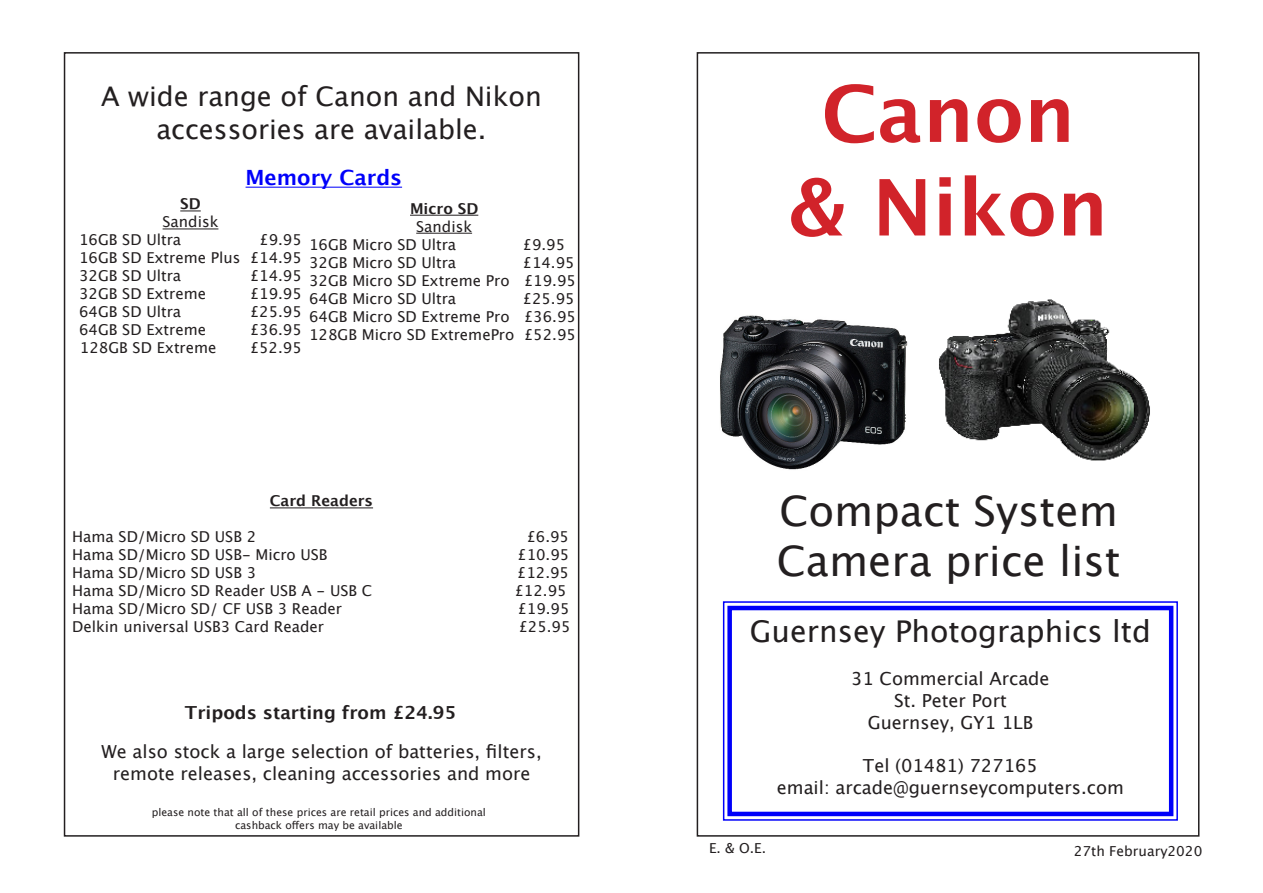
<style>
.page{position:relative;width:1263px;height:893px;background:#fff}
.page>*{position:absolute;margin:0;border:0;box-sizing:border-box;transform-origin:0 0}
.t1{font:700 78px "Lucida Grande";color:#d1232a}
.t2{font:42px "Lucida Grande";color:#231f20}
.t3{font:30px "Lucida Grande";color:#231f20}
.t4{font:27px/32.4px "Lucida Grande";color:#231f20;text-align:center}
.t5{font:700 21px "Lucida Grande";color:#0000fa}
.t6{font:18px/21.6px "Lucida Grande";color:#231f20;text-align:center}
.t7{font:700 18px "Lucida Grande";color:#231f20}
.t8{font:15px/18px "Lucida Grande";color:#231f20;text-align:right}
.t9{font:700 15px "Lucida Grande";color:#231f20}
.t10{font:13.8px "Lucida Grande";color:#231f20}
.t11{font:10.5px/12.6px "Lucida Grande";color:#231f20;text-align:center}
</style>
<div class="page">
<svg style="left:722px;top:601px;width:456px;height:220px"></svg>
<div style="left:727px;top:606px;width:446px;height:210px;border:4px solid #0000fa"></div>
<hr style="left:246px;top:187px;width:156px;height:1px;background:#0000fa">
<img style="left:720px;top:315px;width:188px;height:155px">
<img style="left:939px;top:299px;width:211px;height:162px">
<hr style="left:270px;top:507px;width:103px;height:1px;background:#231f20">
<svg style="left:180px;top:211px;width:21px;height:1px"></svg>
<hr style="left:163px;top:229px;width:55px;height:1px;background:#231f20">
<hr style="left:410px;top:215px;width:68px;height:1px;background:#231f20">
<hr style="left:416px;top:233px;width:56px;height:1px;background:#231f20">
<p class="t4" style="left:101px;top:81px;width:442px">A wide range of Canon and Nikon accessories are available.</p>
<p class="t5" style="left:246px;top:161px;width:158px">Memory Cards</p>
<p class="t9" style="left:180px;top:192px;width:22px">SD</p>
<p class="t8" style="left:163px;top:213px;width:57px">Sandisk</p>
<p class="t8" style="left:79px;top:231px;width:103px">16GB SD Ultra</p>
<p class="t8" style="left:259px;top:231px;width:44px">£9.95</p>
<p class="t8" style="left:79px;top:249px;width:224px">16GB SD Extreme Plus £14.95</p>
<p class="t8" style="left:79px;top:267px;width:103px">32GB SD Ultra</p>
<p class="t8" style="left:250px;top:267px;width:54px">£14.95</p>
<p class="t8" style="left:79px;top:285px;width:129px">32GB SD Extreme</p>
<p class="t8" style="left:250px;top:285px;width:54px">£19.95</p>
<p class="t8" style="left:79px;top:303px;width:103px">64GB SD Ultra</p>
<p class="t8" style="left:250px;top:303px;width:54px">£25.95</p>
<p class="t8" style="left:79px;top:321px;width:129px">64GB SD Extreme</p>
<p class="t8" style="left:250px;top:321px;width:54px">£36.95</p>
<p class="t8" style="left:80px;top:339px;width:138px">128GB SD Extreme</p>
<p class="t8" style="left:250px;top:339px;width:54px">£52.95</p>
<p class="t9" style="left:410px;top:196px;width:70px">Micro SD</p>
<p class="t8" style="left:416px;top:218px;width:57px">Sandisk</p>
<p class="t8" style="left:309px;top:236px;width:148px">16GB Micro SD Ultra</p>
<p class="t8" style="left:522px;top:236px;width:44px">£9.95</p>
<p class="t8" style="left:309px;top:254px;width:148px">32GB Micro SD Ultra</p>
<p class="t8" style="left:522px;top:254px;width:54px">£14.95</p>
<p class="t8" style="left:309px;top:272px;width:268px">32GB Micro SD Extreme Pro £19.95</p>
<p class="t8" style="left:309px;top:290px;width:148px">64GB Micro SD Ultra</p>
<p class="t8" style="left:309px;top:290px;width:268px">£25.95<br>64GB Micro SD Extreme Pro £36.95</p>
<p class="t8" style="left:309px;top:326px;width:268px">128GB Micro SD ExtremePro £52.95</p>
<p class="t9" style="left:270px;top:489px;width:105px">Card Readers</p>
<p class="t8" style="left:72px;top:528px;width:185px">Hama SD/Micro SD USB 2</p>
<p class="t8" style="left:526px;top:528px;width:44px">£6.95</p>
<p class="t8" style="left:72px;top:546px;width:257px">Hama SD/Micro SD USB- Micro USB</p>
<p class="t8" style="left:517px;top:546px;width:54px">£10.95</p>
<p class="t8" style="left:72px;top:564px;width:185px">Hama SD/Micro SD USB 3</p>
<p class="t8" style="left:517px;top:564px;width:54px">£12.95</p>
<p class="t8" style="left:72px;top:582px;width:301px">Hama SD/Micro SD Reader USB A - USB C</p>
<p class="t8" style="left:514px;top:582px;width:54px">£12.95</p>
<p class="t8" style="left:72px;top:600px;width:271px">Hama SD/Micro SD/ CF USB 3 Reader</p>
<p class="t8" style="left:517px;top:600px;width:54px">£19.95</p>
<p class="t8" style="left:72px;top:618px;width:253px">Delkin universal USB3 Card Reader</p>
<p class="t8" style="left:518px;top:618px;width:54px">£25.95</p>
<p class="t7" style="left:185px;top:698px;width:273px">Tripods starting from £24.95</p>
<p class="t6" style="left:102px;top:741px;width:442px">We also stock a large selection of batteries, filters, remote releases, cleaning accessories and more</p>
<p class="t11" style="left:152px;top:806px;width:336px">please note that all of these prices are retail prices and additional cashback offers may be available</p>
<p class="t1" style="left:821px;top:51px;width:255px">Canon</p>
<p class="t1" style="left:788px;top:144px;width:321px">&amp; Nikon</p>
<p class="t2" style="left:779px;top:486px;width:340px">Compact System</p>
<p class="t2" style="left:777px;top:537px;width:345px">Camera price list</p>
<p class="t3" style="left:750px;top:614px;width:402px">Guernsey Photographics ltd</p>
<p class="t6" style="left:851px;top:668px;width:200px">31 Commercial Arcade</p>
<p class="t6" style="left:894px;top:690px;width:114px">St. Peter Port</p>
<p class="t6" style="left:868px;top:712px;width:167px">Guernsey, GY1 1LB</p>
<p class="t6" style="left:863px;top:755px;width:176px">Tel (01481) 727165</p>
<p class="t6" style="left:777px;top:776px;width:349px">email: arcade@guernseycomputers.com</p>
<p class="t10" style="left:709px;top:840px;width:58px">E. &amp; O.E.</p>
<p class="t10" style="left:1074px;top:843px;width:130px">27th February2020</p>
</div>
